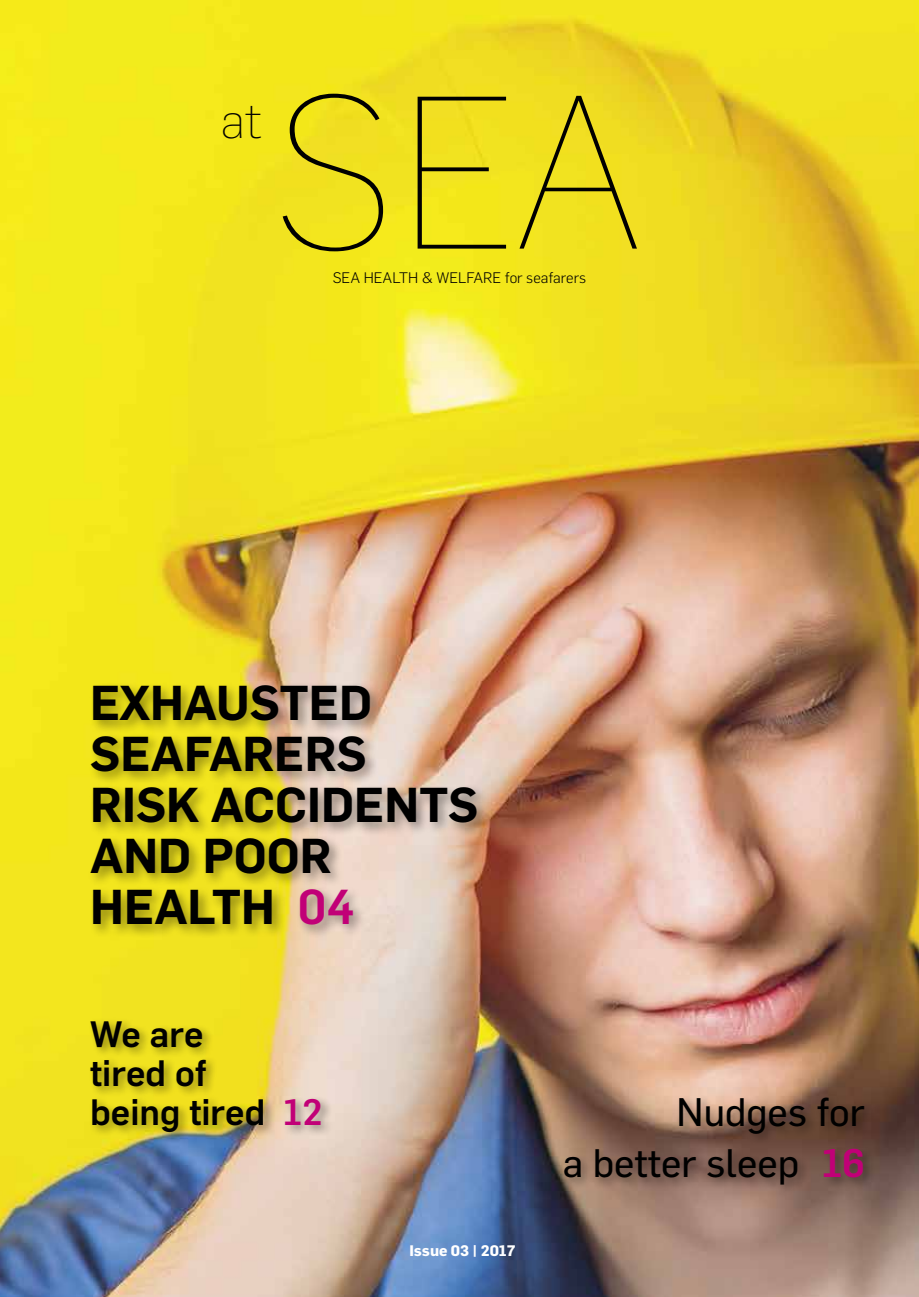
<style>
.page{position:relative;width:919px;height:1297px;background:#fff}
.page>*{position:absolute;margin:0;border:0;box-sizing:border-box;transform-origin:0 0}
.t1{font:100 213px "Flama";color:#000}
.t2{font:200 49.5px "Flama";color:#000}
.t3{font:600 48px/51px "Flama";color:#000}
.t4{font:39px/51px "Flama Basic";color:#000;text-align:right}
.t5{font:500 36px/39px "Flama";color:#000}
.t6{font:300 15px "Flama";color:#000}
.t7{font:700 15px "Flama";color:#fff}
.s1{font-weight:500;color:#c10077}
.s2{color:#c10077}
.s3{font-family:"Flama";font-weight:500;color:#c10077}
</style>
<div class="page">
<img style="left:0;top:0;width:918px;height:1297px">
<div style="left:88px;top:1018px;width:245px;height:126px;background:#000;opacity:.4"></div>
<div style="left:561px;top:1094px;width:315px;height:103px;background:#000;opacity:.4"></div>
<div style="left:87px;top:681px;width:404px;height:258px;background:#000;opacity:.4"></div>
<p class="t2" style="left:220px;top:88px;width:44px">at</p>
<h1 class="t1" style="left:272px;top:35px;width:375px">SEA</h1>
<p class="t6" style="left:333px;top:267px;width:255px">SEA HEALTH &amp; WELFARE for seafarers</p>
<p class="t3" style="left:90px;top:674px;width:389px">EXHAUSTED<br>SEAFARERS<br>RISK ACCIDENTS<br>AND POOR<br>HEALTH <span class="s1">04</span></p>
<p class="t5" style="left:90px;top:1012px;width:234px">We are<br>tired of<br>being tired <span class="s2">12</span></p>
<p class="t7" style="left:409px;top:1240px;width:108px">Issue 03 | 2017</p>
<p class="t4" style="left:563px;top:1084px;width:303px">Nudges for<br>a better sleep <span class="s3">16</span></p>
</div>
